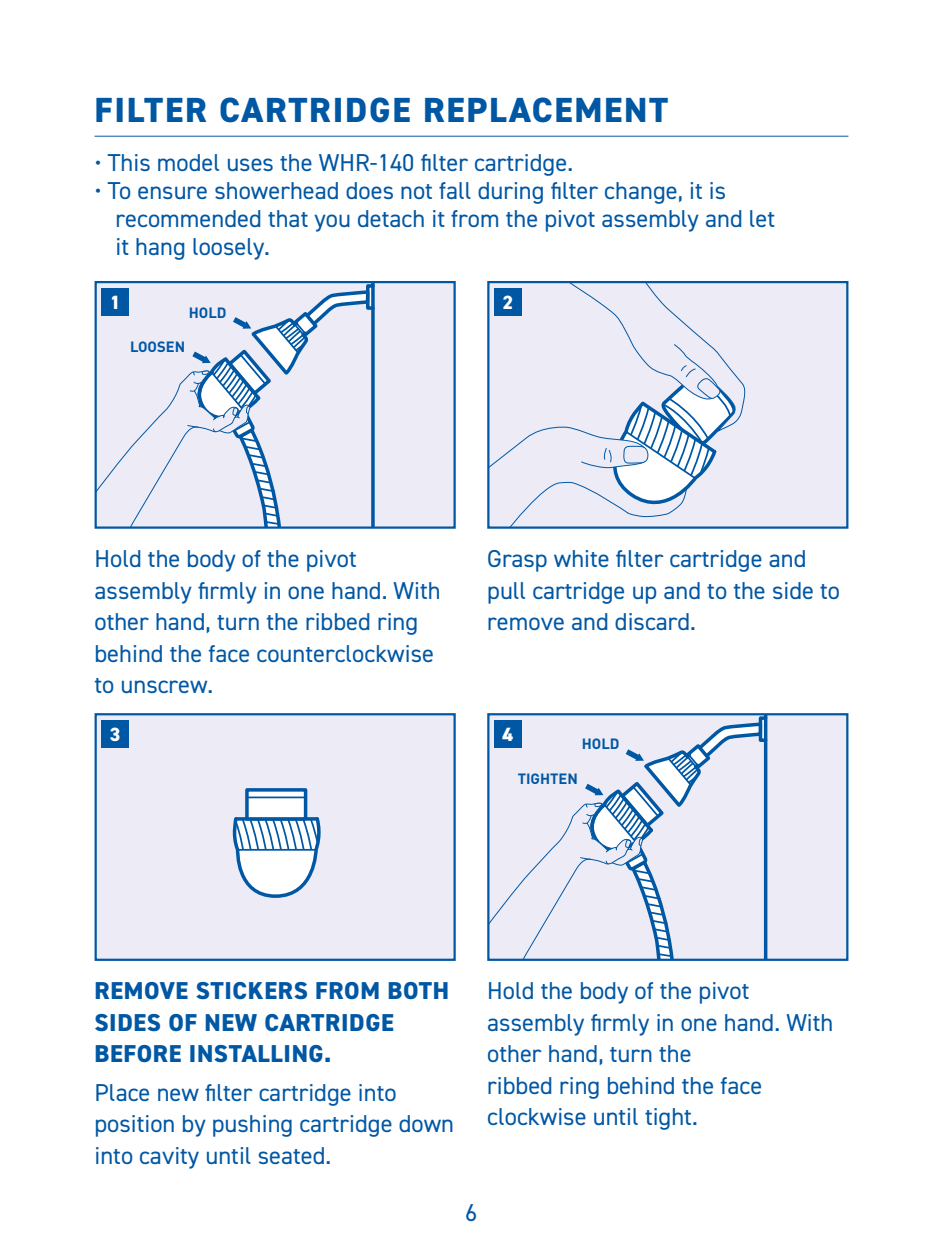
<style>
.page{position:relative;width:943px;height:1260px;background:#fff}
.page>*{position:absolute;margin:0;border:0;box-sizing:border-box;transform-origin:0 0}
.Heading_-_underlined{font:800 35px "DIN2014";letter-spacing:.05em;color:#0057a4}
.Body_Text{font:24.5px/31.5px "DIN2014";color:#0057a4}
.Body_Text-2{font:800 24.5px/31.5px "DIN2014";letter-spacing:.025em;color:#0057a4}
.t1{font:800 19.25px "DIN2014";color:#fff}
.t2{font:700 14.7px "DIN Pro";color:#0057a4}
</style>
<div class="page">
<hr style="left:94px;top:136px;width:754px;height:1px;background:#0057a4">
<div style="left:96px;top:282px;width:358px;height:246px;background:#edecf6"></div>
<svg style="left:366px;top:284px;width:5px;height:4px"></svg>
<svg style="left:371px;top:284px;width:4px;height:242px"></svg>
<svg style="left:98px;top:288px;width:273px;height:238px"></svg>
<div style="left:95px;top:281px;width:361px;height:248px;border:2px solid #0057a4"></div>
<div style="left:96px;top:714px;width:358px;height:246px;background:#edecf6"></div>
<svg style="left:232px;top:788px;width:89px;height:110px"></svg>
<hr style="left:247px;top:797px;width:58px;height:1px;background:#0057a4">
<div style="left:95px;top:713px;width:361px;height:248px;border:2px solid #0057a4"></div>
<div style="left:488px;top:282px;width:359px;height:246px;background:#edecf6"></div>
<svg style="left:490px;top:284px;width:256px;height:242px"></svg>
<div style="left:487px;top:281px;width:361px;height:248px;border:2px solid #0057a4"></div>
<div style="left:488px;top:714px;width:359px;height:246px;background:#edecf6"></div>
<svg style="left:758px;top:716px;width:6px;height:4px"></svg>
<hr style="left:764px;top:714px;width:3px;height:246px;background:#0057a4">
<svg style="left:490px;top:720px;width:274px;height:238px"></svg>
<div style="left:487px;top:713px;width:361px;height:248px;border:2px solid #0057a4"></div>
<div style="left:102px;top:720px;width:27px;height:28px;background:#0057a4"></div>
<div style="left:494px;top:720px;width:28px;height:28px;background:#0057a4"></div>
<div style="left:102px;top:288px;width:27px;height:28px;background:#0057a4"></div>
<div style="left:494px;top:288px;width:28px;height:28px;background:#0057a4"></div>
<p class="Heading_-_underlined" style="left:94px;top:86px;width:575px">FILTER CARTRIDGE REPLACEMENT</p>
<p class="Body_Text" style="left:94px;top:146px;width:480px">• This model uses the WHR-140 filter cartridge.</p>
<p class="Body_Text" style="left:116px;top:176px;width:661px;line-height:28px;text-indent:-21px">• To ensure showerhead does not fall during filter change, it is recommended that you detach it from the pivot assembly and let it hang loosely.</p>
<p class="t1" style="left:110px;top:289px;width:12px">1</p>
<p class="t1" style="left:502px;top:289px;width:12px">2</p>
<p class="t2" style="left:189px;top:302px;width:39px">HOLD</p>
<p class="t2" style="left:130px;top:337px;width:57px">LOOSEN</p>
<p class="Body_Text" style="left:94px;top:543px;width:348px">Hold the body of the pivot assembly firmly in one hand. With other hand, turn the ribbed ring behind the face counterclockwise to unscrew.</p>
<p class="Body_Text" style="left:487px;top:543px;width:354px">Grasp white filter cartridge and pull cartridge up and to the side to remove and discard.</p>
<p class="t1" style="left:110px;top:722px;width:12px">3</p>
<p class="t1" style="left:502px;top:722px;width:12px">4</p>
<p class="t2" style="left:581px;top:734px;width:39px">HOLD</p>
<p class="t2" style="left:517px;top:769px;width:62px">TIGHTEN</p>
<p class="Body_Text-2" style="left:94px;top:975px;width:356px">REMOVE STICKERS FROM BOTH<br>SIDES OF NEW CARTRIDGE<br>BEFORE INSTALLING.</p>
<p class="Body_Text" style="left:94px;top:1076px;width:361px">Place new filter cartridge into position by pushing cartridge down into cavity until seated.</p>
<p class="Body_Text" style="left:487px;top:975px;width:348px">Hold the body of the pivot assembly firmly in one hand. With other hand, turn the<br>ribbed ring behind the face clockwise until tight.</p>
<p class="Body_Text" style="left:465px;top:1196px;width:14px">6</p>
</div>
